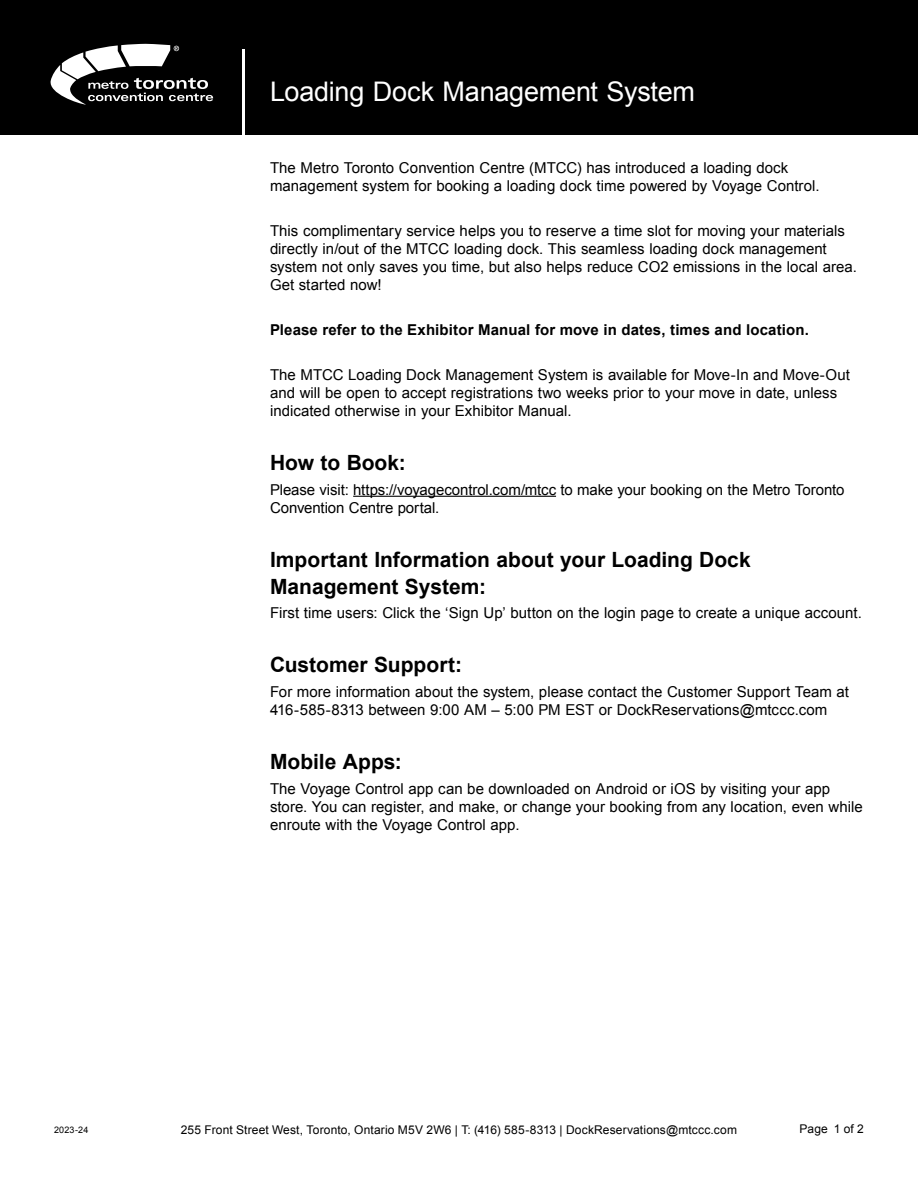
<style>
.page{position:relative;width:918px;height:1188px;background:#fff}
.page>*{position:absolute;margin:0;border:0;box-sizing:border-box;transform-origin:0 0}
.t1{font:27px "Arial";letter-spacing:-.01em;color:#fff}
.Subhead{font:700 21px/27px "Arial";color:#000}
.P_text{font:15px/18px "Arial";color:#000}
.List_-_Body_text{font:15px/18px "Arial";letter-spacing:.005em;color:#000}
.P_text-2{font:700 15px "Arial";letter-spacing:.01em;color:#000}
.t2{font:12px "Arial";letter-spacing:.015em;color:#000}
.t3{font:9px "Arial";letter-spacing:.025em;color:#000}
</style>
<div class="page">
<div style="left:0;top:0;width:918px;height:135px;background:#000"></div>
<svg style="left:50px;top:44px;width:163px;height:61px"></svg>
<hr style="left:242px;top:49px;width:2px;height:86px;background:#fff">
<hr style="left:353px;top:496px;width:203px;height:1px;background:#000">
<h1 class="t1" style="left:270px;top:74px;width:427px">Loading Dock Management System</h1>
<p class="P_text" style="left:270px;top:159px;width:551px">The Metro Toronto Convention Centre (MTCC) has introduced a loading dock management system for booking a loading dock time powered by Voyage Control.</p>
<p class="P_text" style="left:270px;top:222px;width:589px">This complimentary service helps you to reserve a time slot for moving your materials directly in/out of the MTCC loading dock. This seamless loading dock management system not only saves you time, but also helps reduce CO2 emissions in the local area.<br>Get started now!</p>
<p class="P_text-2" style="left:270px;top:320px;width:540px">Please refer to the Exhibitor Manual for move in dates, times and location.</p>
<p class="P_text" style="left:270px;top:366px;width:581px">The MTCC Loading Dock Management System is available for Move-In and Move-Out and will be open to accept registrations two weeks prior to your move in date, unless indicated otherwise in your Exhibitor Manual.</p>
<h2 class="Subhead" style="left:270px;top:450px;width:137px">How to Book:</h2>
<p class="P_text" style="left:270px;top:481px;width:576px">Please visit: https://voyagecontrol.com/mtcc to make your booking on the Metro Toronto<br>Convention Centre portal.</p>
<h2 class="Subhead" style="left:270px;top:547px;width:482px">Important Information about your Loading Dock<br>Management System:</h2>
<p class="P_text" style="left:270px;top:604px;width:593px">First time users: Click the ‘Sign Up’ button on the login page to create a unique account.</p>
<h2 class="Subhead" style="left:270px;top:652px;width:194px">Customer Support:</h2>
<p class="P_text" style="left:270px;top:683px;width:581px">For more information about the system, please contact the Customer Support Team at<br>416-585-8313 between 9:00 AM – 5:00 PM EST or DockReservations@mtccc.com</p>
<h2 class="Subhead" style="left:270px;top:749px;width:133px">Mobile Apps:</h2>
<p class="List_-_Body_text" style="left:270px;top:780px;width:594px">The Voyage Control app can be downloaded on Android or iOS by visiting your app store. You can register, and make, or change your booking from any location, even while enroute with the Voyage Control app.</p>
<p class="t3" style="left:54px;top:1124px;width:36px">2023-24</p>
<p class="t2" style="left:181px;top:1122px;width:558px">255 Front Street West, Toronto, Ontario M5V 2W6 | T: (416) 585-8313 | DockReservations@mtccc.com</p>
<p class="t2" style="left:800px;top:1121px;width:66px">Page 1 of 2</p>
</div>
